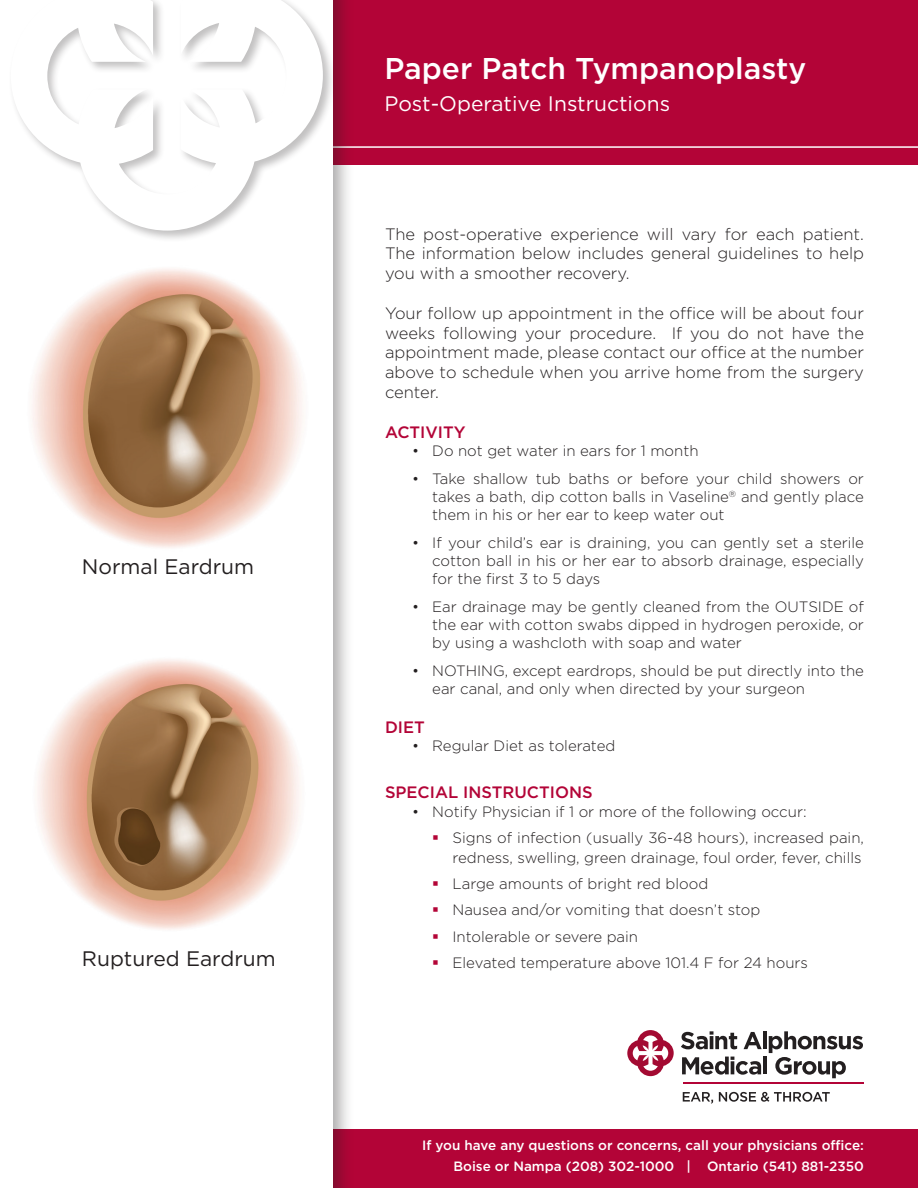
<style>
.page{position:relative;width:918px;height:1188px;background:#fff}
.page>*{position:absolute;margin:0;border:0;box-sizing:border-box;transform-origin:0 0}
.t1{font:500 30px "Gotham";color:#fff}
.t2{font:21px "Gotham";color:#231f20}
.t3{font:21px "Gotham";color:#fff}
.t4{font:300 16.5px/19.8px "Gotham";color:#231f20;text-align:justify}
.t5{font:500 16.5px "Gotham";color:#b30437}
.t6{font:300 15px/18px "Gotham";color:#231f20;text-align:justify}
.t7{font:500 13.5px/21px "Gotham";color:#fff;text-align:right}
</style>
<div class="page">
<div style="left:0;top:0;width:918px;height:164px;background:#b30437"></div>
<hr style="left:323px;top:146px;width:595px;height:2px;background:#fff">
<div style="left:0;top:1130px;width:918px;height:58px;background:#b30437"></div>
<div style="left:0;top:0;width:355px;height:1188px;background:#231f20;opacity:.39"></div>
<div style="left:0;top:0;width:333px;height:1188px;background:#fff"></div>
<hr style="left:683px;top:1083px;width:181px;height:1px;background:#b30437">
<svg style="left:627px;top:1030px;width:47px;height:46px"></svg>
<svg style="left:681px;top:1031px;width:56px;height:18px"></svg>
<svg style="left:744px;top:1032px;width:18px;height:17px"></svg>
<hr style="left:763px;top:1031px;width:4px;height:18px;background:#231f20">
<svg style="left:682px;top:1057px;width:79px;height:18px"></svg>
<hr style="left:763px;top:1057px;width:4px;height:17px;background:#231f20">
<svg style="left:769px;top:1031px;width:94px;height:47px"></svg>
<svg style="left:683px;top:1092px;width:30px;height:12px"></svg>
<svg style="left:719px;top:1092px;width:111px;height:10px"></svg>
<div style="left:8px;top:0;width:327px;height:243px;background:#231f20;opacity:.28"></div>
<svg style="left:11px;top:0;width:312px;height:231px"></svg>
<img style="left:32px;top:269px;width:271px;height:279px">
<img style="left:37px;top:659px;width:262px;height:271px">
<h2 class="t2" style="left:82px;top:554px;width:174px">Normal Eardrum</h2>
<h2 class="t2" style="left:82px;top:947px;width:195px">Ruptured Eardrum</h2>
<h1 class="t1" style="left:384px;top:51px;width:423px">Paper Patch Tympanoplasty</h1>
<h2 class="t3" style="left:384px;top:92px;width:287px">Post-Operative Instructions</h2>
<p class="t4" style="left:385px;top:224px;width:480px">The post-operative experience will vary for each patient.<br>The information below includes general guidelines to help you with a smoother recovery.</p>
<p class="t4" style="left:385px;top:303px;width:480px">Your follow up appointment in the office will be about four weeks following your procedure. If you do not have the appointment made, please contact our office at the number above to schedule when you arrive home from the surgery center.</p>
<p class="t5" style="left:385px;top:422px;width:82px">ACTIVITY</p>
<p class="t6" style="left:412px;top:441px;width:288px">• Do not get water in ears for 1 month</p>
<p class="t6" style="left:432px;top:469px;width:433px;text-indent:-20px">• Take shallow tub baths or before your child showers or takes a bath, dip cotton balls in Vaseline<sup>®</sup> and gently place them in his or her ear to keep water out</p>
<p class="t6" style="left:432px;top:533px;width:433px;text-indent:-20px">• If your child’s ear is draining, you can gently set a sterile cotton ball in his or her ear to absorb drainage, especially for the first 3 to 5 days</p>
<p class="t6" style="left:432px;top:597px;width:433px;text-indent:-20px">• Ear drainage may be gently cleaned from the OUTSIDE of the ear with cotton swabs dipped in hydrogen peroxide, or by using a washcloth with soap and water</p>
<p class="t6" style="left:432px;top:661px;width:433px;text-indent:-20px">• NOTHING, except eardrops, should be put directly into the ear canal, and only when directed by your surgeon</p>
<p class="t5" style="left:385px;top:718px;width:41px">DIET</p>
<p class="t6" style="left:412px;top:737px;width:205px">• Regular Diet as tolerated</p>
<p class="t5" style="left:385px;top:782px;width:209px">SPECIAL INSTRUCTIONS</p>
<p class="t6" style="left:453px;top:798px;width:413px;line-height:26.2px;text-indent:-40px">• Notify Physician if 1 or more of the following occur:<br>Signs of infection (usually 36-48 hours), increased pain,</p>
<p class="t6" style="left:453px;top:844px;width:411px;line-height:26.2px;text-align:left">redness, swelling, green drainage, foul order, fever, chills Large amounts of bright red blood<br>Nausea and/or vomiting that doesn’t stop<br>Intolerable or severe pain<br>Elevated temperature above 101.4 F for 24 hours</p>
<p class="t7" style="left:422px;top:1134px;width:443px">If you have any questions or concerns, call your physicians office:<br>Boise or Nampa (208) 302-1000 | Ontario (541) 881-2350</p>
</div>
